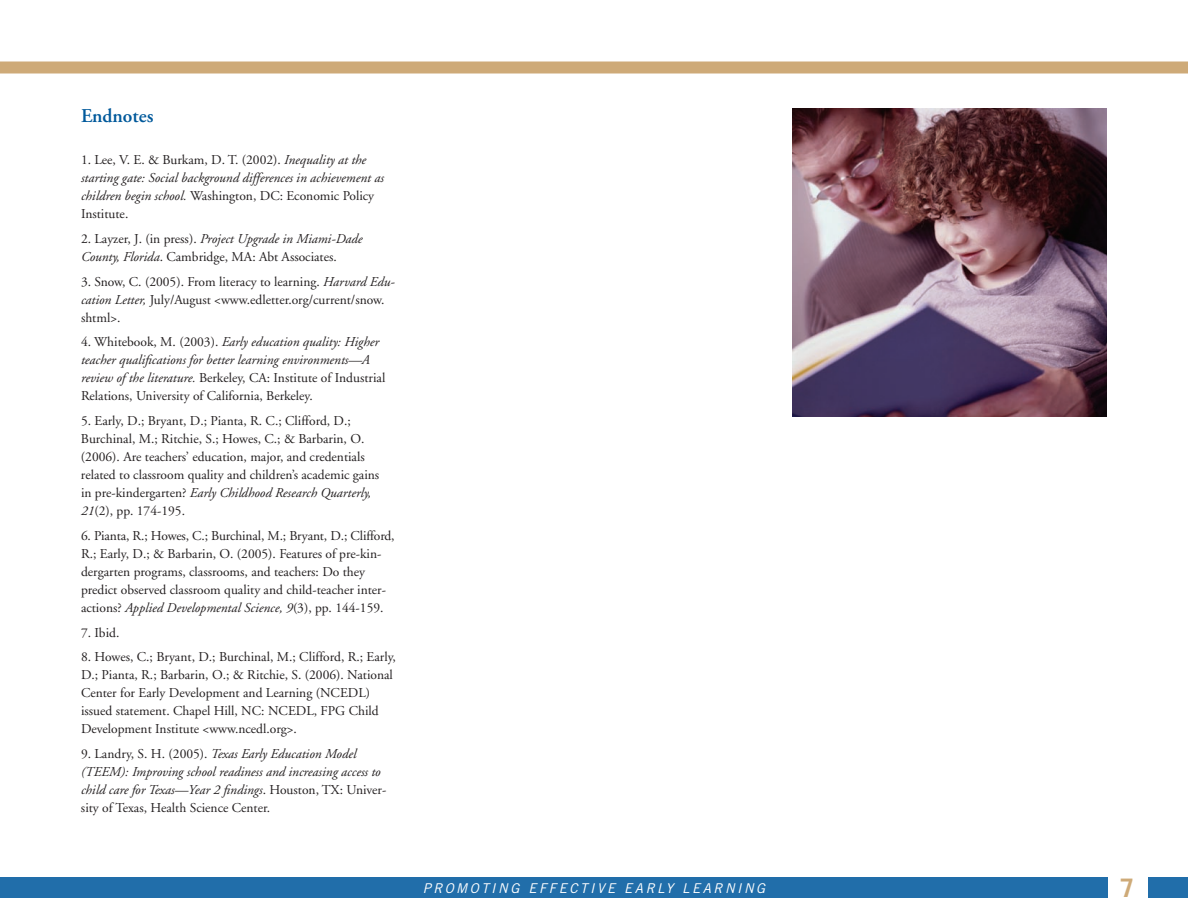
<style>
.page{position:relative;width:1188px;height:918px;background:#fff}
.page>*{position:absolute;margin:0;border:0;box-sizing:border-box;transform-origin:0 0}
.t1{font:700 25.5px "Trade Gothic";color:#ceaa78}
.t2{font:600 19.5px "Adobe Garamond";color:#00599b}
.t3{font:13.5px/18px "Adobe Garamond";color:#231f20}
.t4{font:italic 13.5px/18px "Adobe Garamond";color:#231f20}
.t5{font:italic 13.5px "Trade Gothic";letter-spacing:.18em;color:#fff}
.s1{font-style:normal}
.s2{font-style:italic}
</style>
<div class="page">
<div style="left:0;top:878px;width:1188px;height:20px;background:#216eaa"></div>
<div style="left:0;top:62px;width:1188px;height:12px;background:#ceaa78"></div>
<div style="left:1108px;top:864px;width:39px;height:45px;background:#fff"></div>
<img style="left:792px;top:108px;width:315px;height:309px">
<h2 class="t2" style="left:81px;top:105px;width:74px">Endnotes</h2>
<p class="t4" style="left:81px;top:151px;width:304px"><span class="s1">1. Lee, V. E. &amp; Burkam, D. T. (2002).</span> Inequality at the starting gate: Social background differences in achievement as children begin school. <span class="s1">Washington, DC: Economic Policy Institute.</span></p>
<p class="t3" style="left:81px;top:230px;width:283px">2. Layzer, J. (in press). <span class="s2">Project Upgrade in Miami-Dade<br>County, Florida</span>. Cambridge, MA: Abt Associates.</p>
<p class="t3" style="left:81px;top:273px;width:314px">3. Snow, C. (2005). From literacy to learning. <span class="s2">Harvard Edu&shy;cation Letter,</span> July/August &lt;www.edletter.org/current/snow. shtml&gt;.</p>
<p class="t4" style="left:81px;top:334px;width:306px"><span class="s1">4. Whitebook, M. (2003).</span> Early education quality: Higher teacher qualifications for better learning environments—A review of the literature. <span class="s1">Berkeley, CA: Institute of Industrial Relations, University of California, Berkeley.</span></p>
<p class="t3" style="left:81px;top:412px;width:300px">5. Early, D.; Bryant, D.; Pianta, R. C.; Clifford, D.; Burchinal, M.; Ritchie, S.; Howes, C.; &amp; Barbarin, O. (2006). Are teachers’ education, major, and credentials related to classroom quality and children’s academic gains in pre-kindergarten? <span class="s2">Early Childhood Research Quarterly, 21</span>(2), pp. 174-195.</p>
<p class="t3" style="left:81px;top:527px;width:315px">6. Pianta, R.; Howes, C.; Burchinal, M.; Bryant, D.; Clifford, R.; Early, D.; &amp; Barbarin, O. (2005). Features of pre-kin&shy;dergarten programs, classrooms, and teachers: Do they predict observed classroom quality and child-teacher inter&shy;actions? <span class="s2">Applied Developmental Science, 9</span>(3), pp. 144-159.</p>
<p class="t3" style="left:81px;top:624px;width:40px">7. Ibid.</p>
<p class="t3" style="left:81px;top:648px;width:316px">8. Howes, C.; Bryant, D.; Burchinal, M.; Clifford, R.; Early, D.; Pianta, R.; Barbarin, O.; &amp; Ritchie, S. (2006). National Center for Early Development and Learning (NCEDL) issued statement. Chapel Hill, NC: NCEDL, FPG Child Development Institute &lt;www.ncedl.org&gt;.</p>
<p class="t4" style="left:81px;top:745px;width:307px"><span class="s1">9. Landry, S. H. (2005).</span> Texas Early Education Model (TEEM): Improving school readiness and increasing access to child care for Texas—Year 2 findings<span class="s1">. Houston, TX: Univer&shy;sity of Texas, Health Science Center.</span></p>
<p class="t5" style="left:423px;top:880px;width:344px">PROMOTING EFFECTIVE EARLY LEARNING</p>
<h1 class="t1" style="left:1120px;top:872px;width:16px">7</h1>
</div>
